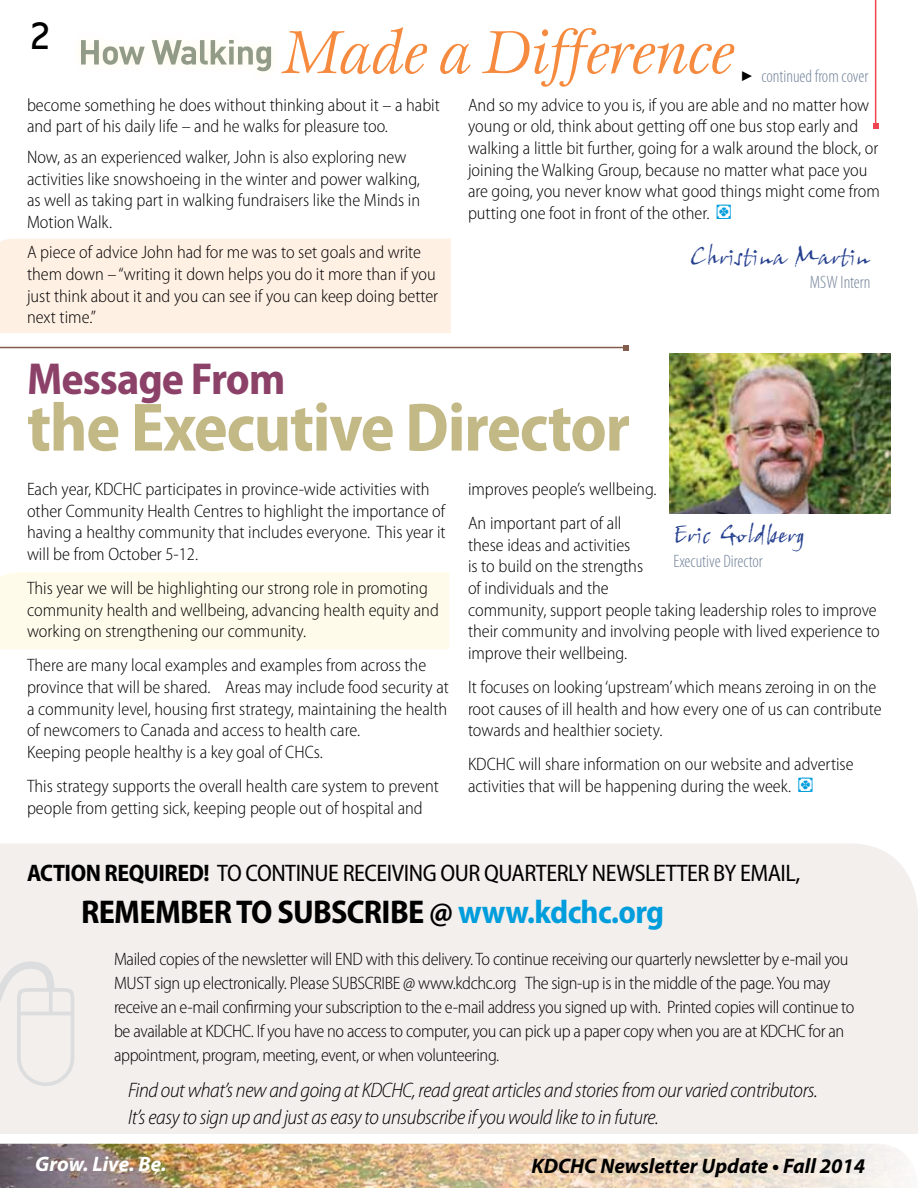
<style>
.page{position:relative;width:918px;height:1188px;background:#fff}
.page>*{position:absolute;margin:0;border:0;box-sizing:border-box;transform-origin:0 0}
.t1{font:700 semi-condensed 69px "Myriad Pro";letter-spacing:-.02em;color:#c3b986}
.t2{font:700 semi-condensed 45px "Myriad Pro";letter-spacing:-.02em;color:#8c4168}
.t3{font:36px "OCR2 S Si";color:#000}
.t4{font:700 semi-condensed 33px "Myriad Pro";letter-spacing:-.02em;color:#000}
.t5{font:semi-condensed 24px "Myriad Pro";letter-spacing:-.02em;color:#000}
.t6{font:24px "John Handy Plain";color:#25408f}
.t7{font:italic 300 semi-condensed 21px/27px "Myriad Pro";letter-spacing:-.02em;color:#000}
.t8{font:italic 700 21px "Myriad Pro";color:#000}
.t9{font:italic 700 21px "Myriad Pro";color:#fff}
.t10{font:300 semi-condensed 18px/21.6px "Myriad Pro";color:#000}
.t11{font:300 semi-condensed 18px/24px "Myriad Pro";letter-spacing:-.02em;color:#000}
.t12{font:300 condensed 18px "Myriad Pro";color:#75859c}
.s1{font-family:"Modern Pictograms";font-weight:400;font-stretch:normal;font-size:24px;color:#000}
.s2{font-weight:700}
.s3{color:#009ddc}
</style>
<div class="page">
<img style="left:0;top:1144px;width:903px;height:44px">
<div style="left:0;top:239px;width:451px;height:94px;background:#fff0e4"></div>
<div style="left:0;top:844px;width:918px;height:290px;background:#f3efed"></div>
<div style="left:0;top:572px;width:449px;height:77px;background:#fffbeb"></div>
<img style="left:670px;top:353px;width:221px;height:161px">
<svg style="left:0;top:961px;width:74px;height:125px"></svg>
<hr style="left:875px;top:0;width:1px;height:126px;background:#ef4550">
<svg style="left:873px;top:123px;width:6px;height:6px"></svg>
<hr style="left:0;top:347px;width:626px;height:1px;background:#825d4b">
<svg style="left:623px;top:345px;width:6px;height:6px"></svg>
<svg style="left:81px;top:40px;width:190px;height:31px"></svg>
<svg style="left:281px;top:27px;width:453px;height:60px"></svg>
<h3 class="t3" style="left:28px;top:17px;width:27px">2</h3>
<p class="t10" style="left:27px;top:94px;width:414px">become something he does without thinking about it – a habit and part of his daily life – and he walks for pleasure too.</p>
<p class="t10" style="left:27px;top:146px;width:395px">Now, as an experienced walker, John is also exploring new activities like snowshoeing in the winter and power walking, as well as taking part in walking fundraisers like the Minds in Motion Walk.</p>
<p class="t10" style="left:27px;top:241px;width:413px">A piece of advice John had for me was to set goals and write them down – “writing it down helps you do it more than if you just think about it and you can see if you can keep doing better next time.”</p>
<p class="t12" style="left:740px;top:65px;width:130px"><span class="s1">&gt;</span> continued from cover</p>
<p class="t10" style="left:468px;top:94px;width:413px">And so my advice to you is, if you are able and no matter how young or old, think about getting off one bus stop early and walking a little bit further, going for a walk around the block, or joining the Walking Group, because no matter what pace you are going, you never know what good things might come from putting one foot in front of the other.</p>
<h3 class="t6" style="left:690px;top:242px;width:182px">Christina Martin</h3>
<p class="t12" style="left:810px;top:272px;width:62px">MSW Intern</p>
<h2 class="t2" style="left:27px;top:353px;width:260px">Message From</h2>
<h1 class="t1" style="left:27px;top:389px;width:604px">the Executive Director</h1>
<p class="t10" style="left:27px;top:478px;width:420px">Each year, KDCHC participates in province-wide activities with other Community Health Centres to highlight the importance of having a healthy community that includes everyone. This year it will be from October 5-12.</p>
<p class="t10" style="left:27px;top:577px;width:413px">This year we will be highlighting our strong role in promoting community health and wellbeing, advancing health equity and working on strengthening our community.</p>
<p class="t10" style="left:27px;top:654px;width:423px">There are many local examples and examples from across the province that will be shared. Areas may include food security at a community level, housing first strategy, maintaining the health of newcomers to Canada and access to health care.<br>Keeping people healthy is a key goal of CHCs.</p>
<p class="t10" style="left:27px;top:775px;width:413px">This strategy supports the overall health care system to prevent people from getting sick, keeping people out of hospital and</p>
<p class="t10" style="left:468px;top:472px;width:190px;line-height:34.2px">improves people’s wellbeing.<br>An important part of all</p>
<p class="t10" style="left:468px;top:534px;width:413px">these ideas and activities<br>is to build on the strengths<br>of individuals and the<br>community, support people taking leadership roles to improve their community and involving people with lived experience to improve their wellbeing.</p>
<p class="t10" style="left:468px;top:676px;width:415px">It focuses on looking ‘upstream’ which means zeroing in on the root causes of ill health and how every one of us can contribute towards and healthier society.</p>
<p class="t10" style="left:468px;top:753px;width:387px">KDCHC will share information on our website and advertise activities that will be happening during the week.</p>
<h3 class="t6" style="left:674px;top:520px;width:134px">Eric Goldberg</h3>
<p class="t12" style="left:674px;top:550px;width:91px">Executive Director</p>
<h3 class="t5" style="left:27px;top:858px;width:775px"><span class="s2">ACTION REQUIRED!</span> TO CONTINUE RECEIVING OUR QUARTERLY NEWSLETTER BY EMAIL,</h3>
<h3 class="t4" style="left:81px;top:893px;width:585px">REMEMBER TO SUBSCRIBE @ <span class="s3">www.kdchc.org</span></h3>
<p class="t11" style="left:114px;top:947px;width:742px">Mailed copies of the newsletter will EN D with this delivery. To continue receiving our quarterly newsletter by e-mail you MUST sign up electronically. Please SUBSCRI BE @ www.kdchc.org The sign-up is in the middle of the page. You may receive an e-mail confirming your subscription to the e-mail address you signed up with. Printed copies will continue to be available at KDCHC. If you have no access to computer, you can pick up a paper copy when you are at KDCHC for an appointment, program, meeting, event, or when volunteering.</p>
<p class="t7" style="left:128px;top:1076px;width:691px">Find out what’s new and going at KDCHC, read great articles and stories from our varied contributors.<br>It’s easy to sign up and just as easy to unsubscribe if you would like to in future.</p>
<p class="t9" style="left:35px;top:1150px;width:133px">Grow. Live. Be.</p>
<p class="t8" style="left:531px;top:1152px;width:335px">KDCHC Newsletter Update • Fall 2014</p>
</div>
